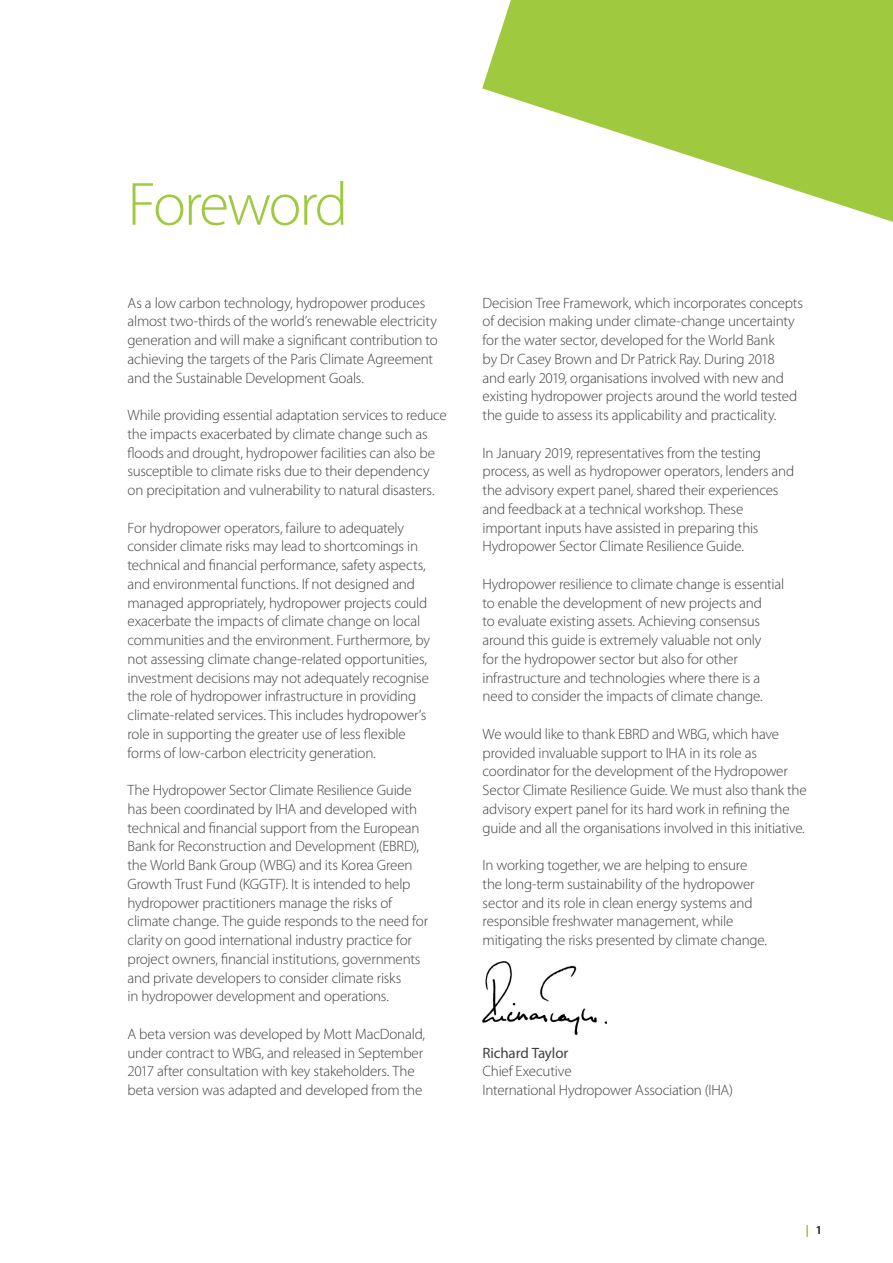
<style>
.page{position:relative;width:893px;height:1263px;background:#fff}
.page>*{position:absolute;margin:0;border:0;box-sizing:border-box;transform-origin:0 0}
.t1{font:300 61.5px "Myriad Pro";letter-spacing:-.04em;color:#9fc93e}
.t2{font:300 15px/18.8px "Myriad Pro";letter-spacing:-.015em;color:#414042}
.t3{font:15px "Myriad Pro";letter-spacing:-.01em;color:#414042}
.t4{font:600 12px "Myriad Pro";color:#9fc93e}
.s1{color:#414042}
</style>
<div class="page">
<svg style="left:482px;top:0;width:411px;height:222px;fill:#9fc93e"></svg>
<img style="left:483px;top:961px;width:124px;height:74px">
<h1 class="t1" style="left:128px;top:170px;width:222px">Foreword</h1>
<p class="t2" style="left:128px;top:293px;width:312px">As a low carbon technology, hydropower produces almost two-thirds of the world’s renewable electricity generation and will make a significant contribution to achieving the targets of the Paris Climate Agreement and the Sustainable Development Goals.</p>
<p class="t2" style="left:128px;top:406px;width:321px">While providing essential adaptation services to reduce the impacts exacerbated by climate change such as floods and drought, hydropower facilities can also be susceptible to climate risks due to their dependency on precipitation and vulnerability to natural disasters.</p>
<p class="t2" style="left:128px;top:518px;width:304px">For hydropower operators, failure to adequately consider climate risks may lead to shortcomings in technical and financial performance, safety aspects, and environmental functions. If not designed and managed appropriately, hydropower projects could exacerbate the impacts of climate change on local communities and the environment. Furthermore, by not assessing climate change-related opportunities, investment decisions may not adequately recognise the role of hydropower infrastructure in providing climate-related services. This includes hydropower’s role in supporting the greater use of less flexible forms of low-carbon electricity generation.</p>
<p class="t2" style="left:128px;top:781px;width:302px">The Hydropower Sector Climate Resilience Guide has been coordinated by IHA and developed with technical and financial support from the European Bank for Reconstruction and Development (EBRD), the World Bank Group (WBG) and its Korea Green Growth Trust Fund (KGGTF). It is intended to help hydropower practitioners manage the risks of climate change. The guide responds to the need for clarity on good international industry practice for project owners, financial institutions, governments and private developers to consider climate risks<br>in hydropower development and operations.</p>
<p class="t2" style="left:128px;top:1025px;width:299px">A beta version was developed by Mott MacDonald, under contract to WBG, and released in September 2017 after consultation with key stakeholders. The beta version was adapted and developed from the</p>
<p class="t2" style="left:483px;top:293px;width:322px">Decision Tree Framework, which incorporates concepts of decision making under climate-change uncertainty for the water sector, developed for the World Bank<br>by Dr Casey Brown and Dr Patrick Ray. During 2018<br>and early 2019, organisations involved with new and existing hydropower projects around the world tested the guide to assess its applicability and practicality.</p>
<p class="t2" style="left:483px;top:443px;width:313px">In January 2019, representatives from the testing process, as well as hydropower operators, lenders and the advisory expert panel, shared their experiences and feedback at a technical workshop. These important inputs have assisted in preparing this Hydropower Sector Climate Resilience Guide.</p>
<p class="t2" style="left:483px;top:575px;width:303px">Hydropower resilience to climate change is essential to enable the development of new projects and<br>to evaluate existing assets. Achieving consensus around this guide is extremely valuable not only<br>for the hydropower sector but also for other infrastructure and technologies where there is a need to consider the impacts of climate change.</p>
<p class="t2" style="left:483px;top:725px;width:326px">We would like to thank EBRD and WBG, which have provided invaluable support to IHA in its role as coordinator for the development of the Hydropower Sector Climate Resilience Guide. We must also thank the advisory expert panel for its hard work in refining the guide and all the organisations involved in this initiative.</p>
<p class="t2" style="left:483px;top:856px;width:286px">In working together, we are helping to ensure the long-term sustainability of the hydropower sector and its role in clean energy systems and responsible freshwater management, while mitigating the risks presented by climate change.</p>
<p class="t3" style="left:483px;top:1043px;width:87px">Richard Taylor</p>
<p class="t2" style="left:483px;top:1062px;width:252px">Chief Executive<br>International Hydropower Association (IHA)</p>
<p class="t4" style="left:806px;top:1222px;width:18px">| <span class="s1">1</span></p>
</div>
